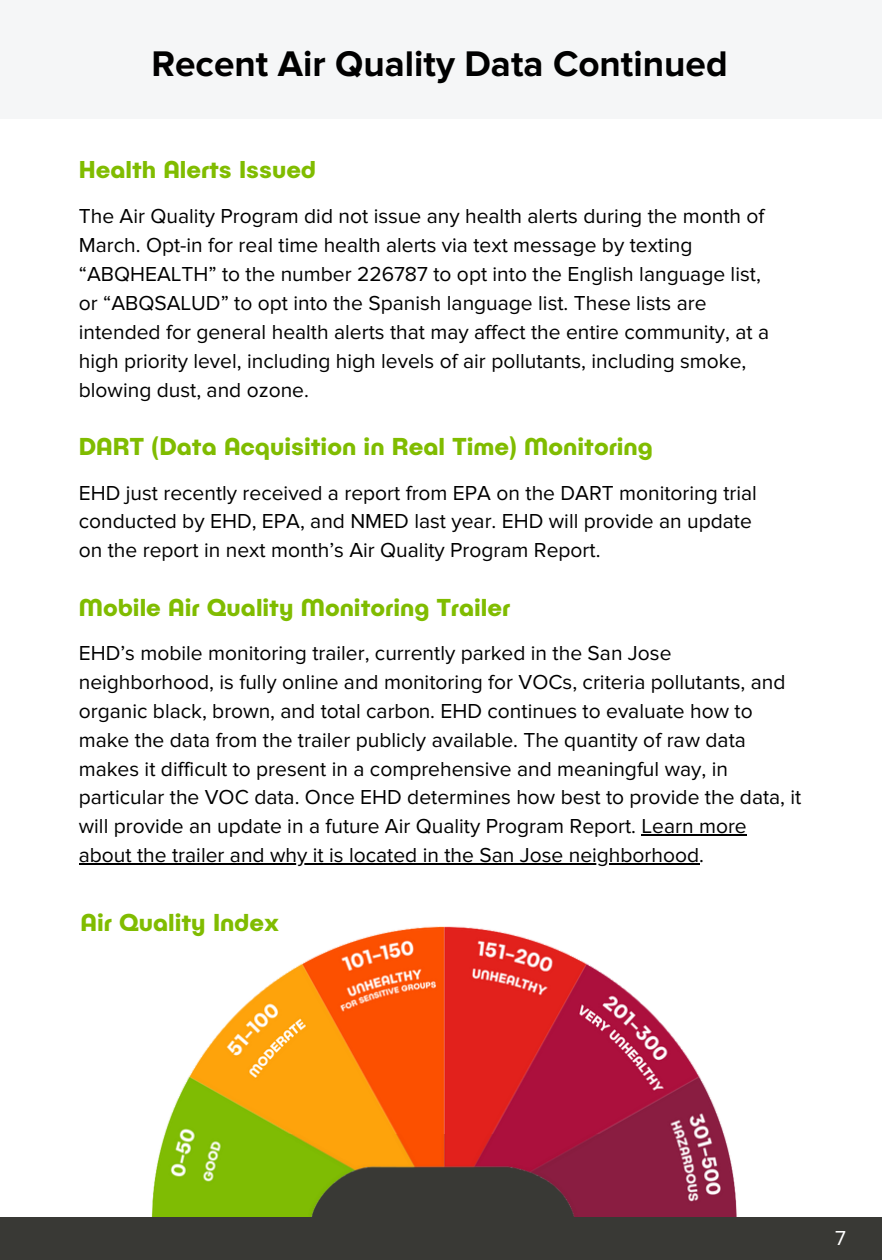
<style>
.page{position:relative;width:882px;height:1260px;background:#fff}
.page>*{position:absolute;margin:0;border:0;box-sizing:border-box;transform-origin:0 0}
.t1{font:700 36.93px "Proxima Nova";color:#000}
.t2{font:700 24.5px "Publica Play";color:#80bc00}
.t3{font:21px/28.9px "Proxima Nova";color:#000}
.t4{font:21px "Proxima Nova";color:#fff}
</style>
<div class="page">
<div style="left:0;top:0;width:882px;height:119px;background:#f5f6f7"></div>
<img style="left:151px;top:926px;width:586px;height:291px">
<div style="left:0;top:1217px;width:882px;height:43px;background:#393935"></div>
<hr style="left:642px;top:835px;width:105px;height:1px;background:#000">
<hr style="left:79px;top:864px;width:620px;height:1px;background:#000">
<h1 class="t1" style="left:151px;top:42px;width:578px">Recent Air Quality Data Continued</h1>
<p class="t2" style="left:79px;top:153px;width:239px">Health Alerts Issued</p>
<p class="t3" style="left:79px;top:203px;width:692px">The Air Quality Program did not issue any health alerts during the month of March. Opt-in for real time health alerts via text message by texting “ABQHEALTH” to the number 226787 to opt into the English language list, or “ABQSALUD” to opt into the Spanish language list. These lists are intended for general health alerts that may affect the entire community, at a high priority level, including high levels of air pollutants, including smoke, blowing dust, and ozone.</p>
<p class="t2" style="left:79px;top:431px;width:576px">DART (Data Acquisition in Real Time) Monitoring</p>
<p class="t3" style="left:79px;top:479px;width:680px">EHD just recently received a report from EPA on the DART monitoring trial conducted by EHD, EPA, and NMED last year. EHD will provide an update on the report in next month’s Air Quality Program Report.</p>
<p class="t2" style="left:79px;top:591px;width:433px">Mobile Air Quality Monitoring Trailer</p>
<p class="t3" style="left:79px;top:639px;width:724px">EHD’s mobile monitoring trailer, currently parked in the San Jose neighborhood, is fully online and monitoring for VOCs, criteria pollutants, and organic black, brown, and total carbon. EHD continues to evaluate how to make the data from the trailer publicly available. The quantity of raw data makes it difficult to present in a comprehensive and meaningful way, in particular the VOC data. Once EHD determines how best to provide the data, it will provide an update in a future Air Quality Program Report. Learn more about the trailer and why it is located in the San Jose neighborhood.</p>
<p class="t2" style="left:80px;top:907px;width:200px">Air Quality Index</p>
<p class="t4" style="left:835px;top:1226px;width:12px">7</p>
</div>
